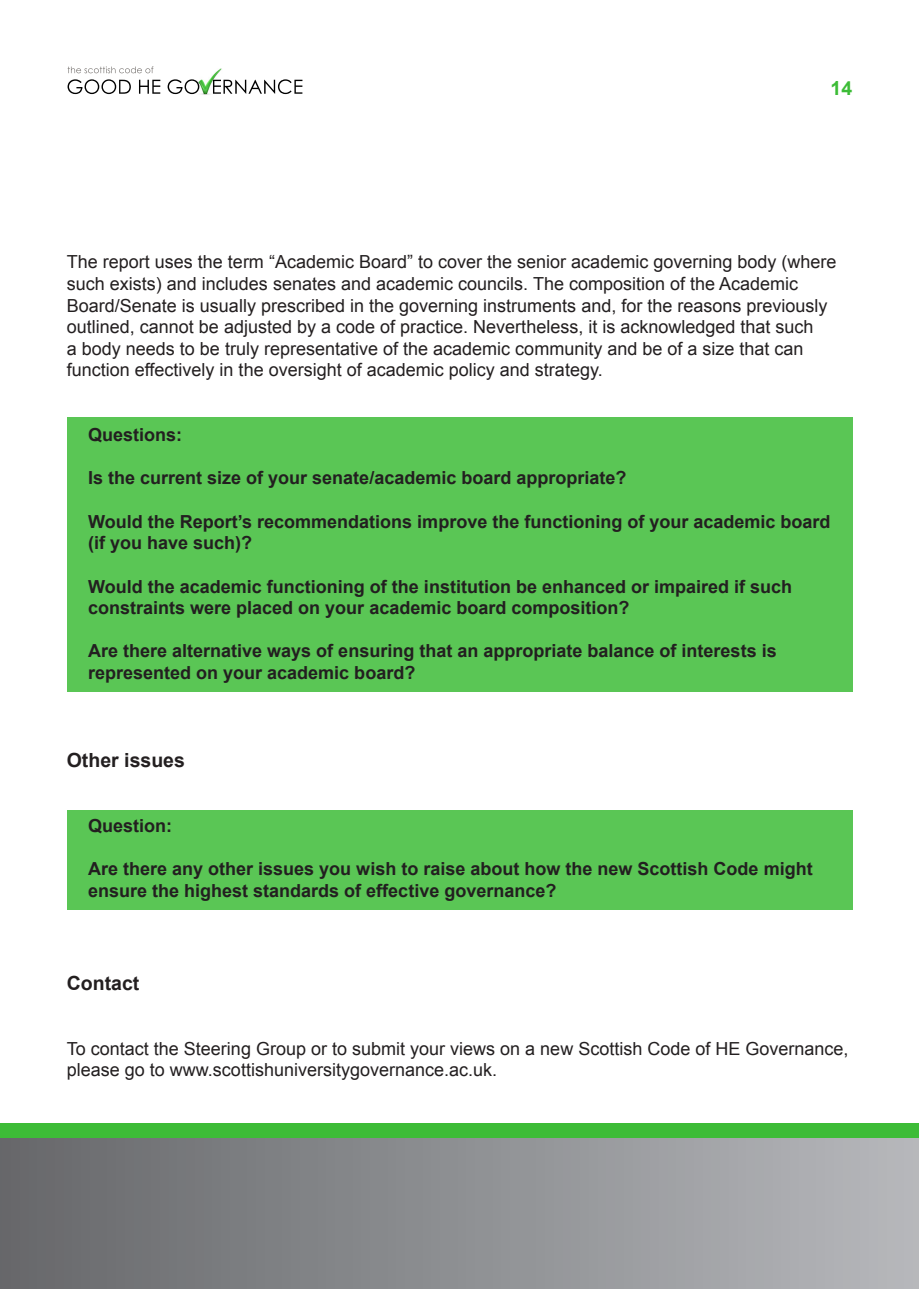
<style>
.page{position:relative;width:919px;height:1289px;background:#fff}
.page>*{position:absolute;margin:0;border:0;box-sizing:border-box;transform-origin:0 0}
.t1{font:700 19.5px "Arial";color:#231f20}
.t2{font:700 19.5px "Arial";color:#3dbc37}
.t3{font:18px/21.6px "Arial";color:#231f20}
.t4{font:700 18px/21.6px "Arial";color:#231f20}
</style>
<div class="page">
<div style="left:67px;top:810px;width:785px;height:99px;background:#5ac655"></div>
<div style="left:67px;top:417px;width:785px;height:274px;background:#5ac655"></div>
<img style="left:67px;top:66px;width:236px;height:29px">
<img style="left:68px;top:66px;width:85px;height:7px">
<img style="left:68px;top:79px;width:223px;height:15px">
<div style="left:0;top:1137px;width:918px;height:151px;background:linear-gradient(to right,#66686a,#b6b7bb)"></div>
<div style="left:0;top:1123px;width:918px;height:14px;background:#3dbc37"></div>
<p class="t2" style="left:830px;top:75px;width:23px">14</p>
<p class="t3" style="left:67px;top:251px;width:771px">The report uses the term “Academic Board” to cover the senior academic governing body (where such exists) and includes senates and academic councils. The composition of the Academic Board/Senate is usually prescribed in the governing instruments and, for the reasons previously outlined, cannot be adjusted by a code of practice. Nevertheless, it is acknowledged that such<br>a body needs to be truly representative of the academic community and be of a size that can function effectively in the oversight of academic policy and strategy.</p>
<p class="t4" style="left:88px;top:424px;width:96px">Questions:</p>
<p class="t4" style="left:88px;top:468px;width:540px">Is the current size of your senate/academic board appropriate?</p>
<p class="t4" style="left:88px;top:511px;width:744px">Would the Report’s recommendations improve the functioning of your academic board (if you have such)?</p>
<p class="t4" style="left:88px;top:576px;width:705px">Would the academic functioning of the institution be enhanced or impaired if such constraints were placed on your academic board composition?</p>
<p class="t4" style="left:88px;top:640px;width:690px">Are there alternative ways of ensuring that an appropriate balance of interests is represented on your academic board?</p>
<p class="t1" style="left:67px;top:747px;width:120px">Other issues</p>
<p class="t4" style="left:88px;top:815px;width:86px">Question:</p>
<p class="t4" style="left:88px;top:858px;width:726px">Are there any other issues you wish to raise about how the new Scottish Code might ensure the highest standards of effective governance?</p>
<p class="t1" style="left:67px;top:970px;width:74px">Contact</p>
<p class="t3" style="left:67px;top:1037px;width:783px">To contact the Steering Group or to submit your views on a new Scottish Code of HE Governance, please go to www.scottishuniversitygovernance.ac.uk.</p>
</div>
